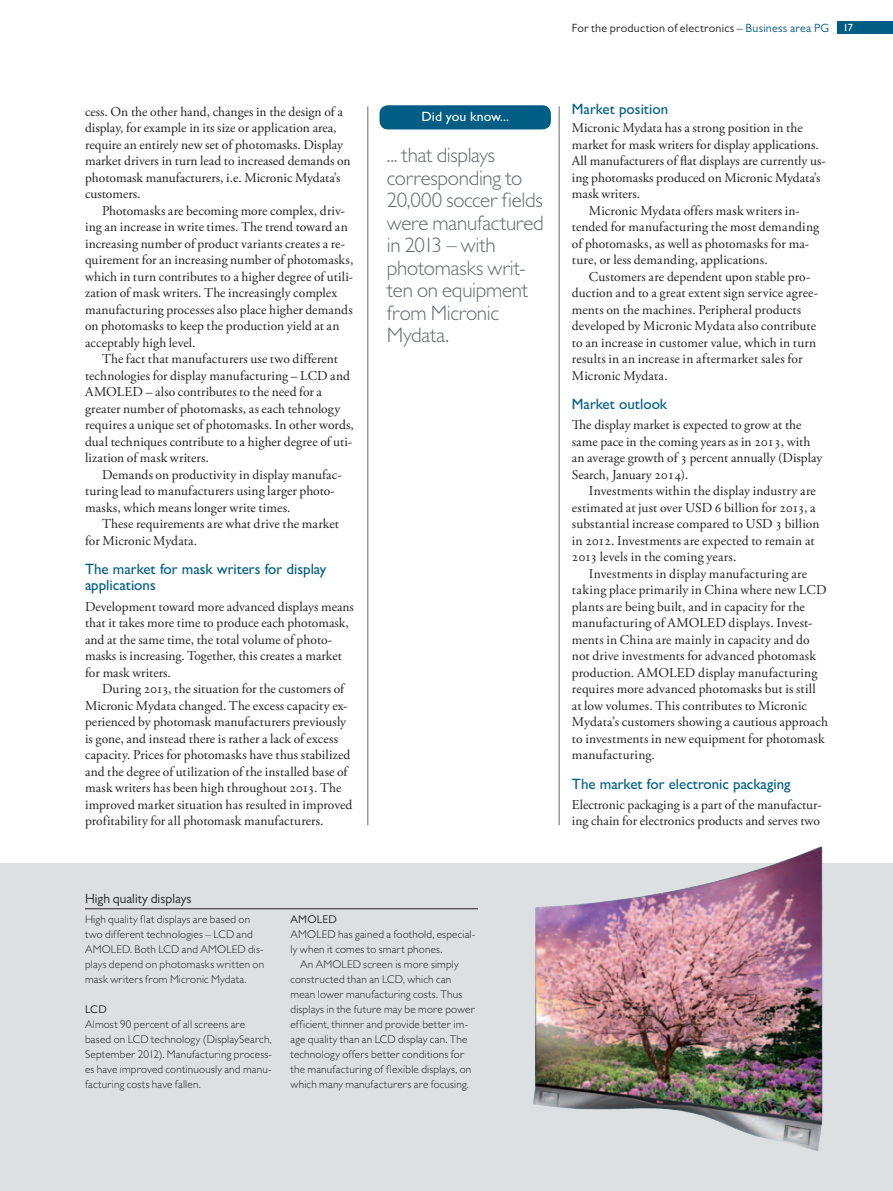
<style>
.page{position:relative;width:893px;height:1191px;background:#fff}
.page>*{position:absolute;margin:0;border:0;box-sizing:border-box;transform-origin:0 0}
._2013_Minicitat{font:300 21px/22.5px "Gill Sans MT Std";letter-spacing:-.015em;color:#636a6f}
._2013_YM_mellis{font:500 15px/16.5px "Gill Sans MT Std";color:#005d83}
.Bröd_med_indrag_2013{font:13.5px/16.5px "Adobe Garamond Pro";letter-spacing:.01em;color:#231f20}
.Bröd_2013{font:13.5px/16.5px "Adobe Garamond Pro";color:#231f20}
._2013_faktarubrik{font:13.5px "Gill Sans MT Std";color:#231f20}
._2013_Mellanrubrik_2{font:500 13.5px "Gill Sans MT Std";color:#fff}
.t1{font:12px "Gill Sans MT Std";letter-spacing:.02em;color:#231f20}
._2013_faktaruta{font:300 11.25px/15px "Gill Sans MT Std";letter-spacing:.015em;color:#231f20}
._2013_faktaruta-2{font:11.25px "Gill Sans MT Std";letter-spacing:.025em;color:#231f20}
.s1{color:#005d83}
.s2{font-weight:500;font-size:10.5px;color:#fff}
</style>
<div class="page">
<div style="left:838px;top:21px;width:55px;height:13px;background:#005d83"></div>
<img style="left:0;top:863px;width:893px;height:328px">
<div style="left:379px;top:105px;width:172px;height:24px;background:#005d83;border-radius:9px"></div>
<hr style="left:367px;top:106px;width:1px;height:719px;background:#636a6f">
<hr style="left:559px;top:106px;width:1px;height:719px;background:#636a6f">
<hr style="left:85px;top:908px;width:393px;height:1px;background:#231f20">
<img style="left:672px;top:847px;width:148px;height:44px">
<p class="Bröd_2013" style="left:85px;top:103px;width:267px">cess. On the other hand, changes in the design of a display, for example in its size or application area, require an entirely new set of photomasks. Display market drivers in turn lead to increased demands on photomask manufacturers, i.e. Micronic Mydata’s customers.</p>
<p class="Bröd_med_indrag_2013" style="left:85px;top:202px;width:270px;text-indent:17px">Photomasks are becoming more complex, driv&shy;ing an increase in write times. The trend toward an increasing number of product variants creates a re&shy;quirement for an increasing number of photomasks, which in turn contributes to a higher degree of utili&shy;zation of mask writers. The increasingly complex manufacturing processes also place higher demands on photomasks to keep the production yield at an acceptably high level.</p>
<p class="Bröd_med_indrag_2013" style="left:85px;top:351px;width:270px;text-indent:17px">The fact that manufacturers use two different technologies for display manufacturing – LCD and AMOLED – also contributes to the need for a greater number of photomasks, as each tehnology requires a unique set of photomasks. In other words, dual techniques contribute to a higher degree of uti&shy;lization of mask writers.</p>
<p class="Bröd_med_indrag_2013" style="left:85px;top:466px;width:258px;text-indent:17px">Demands on productivity in display manufac&shy;turing lead to manufacturers using larger photo&shy;masks, which means longer write times.</p>
<p class="Bröd_med_indrag_2013" style="left:85px;top:516px;width:255px;text-indent:17px">These requirements are what drive the market for Micronic Mydata.</p>
<p class="_2013_YM_mellis" style="left:85px;top:560px;width:243px">The market for mask writers for display applications</p>
<p class="Bröd_2013" style="left:85px;top:598px;width:270px">Development toward more advanced displays means that it takes more time to produce each photomask, and at the same time, the total volume of photo&shy;masks is increasing. Together, this creates a market for mask writers.</p>
<p class="Bröd_med_indrag_2013" style="left:85px;top:681px;width:269px;text-indent:17px">During 2013, the situation for the customers of Micronic Mydata changed. The excess capacity ex&shy;perienced by photomask manufacturers previously is gone, and instead there is rather a lack of excess capacity. Prices for photomasks have thus stabilized and the degree of utilization of the installed base of mask writers has been high throughout 2013. The improved market situation has resulted in improved profitability for all photomask manufacturers.</p>
<p class="_2013_Mellanrubrik_2" style="left:422px;top:109px;width:89px">Did you know...</p>
<p class="_2013_Minicitat" style="left:387px;top:143px;width:158px">... that displays corresponding to<br>20,000 soccer fields were manufactured in 2013 – with photomasks writ&shy;ten on equipment from Micronic<br>Mydata.</p>
<p class="_2013_faktarubrik" style="left:85px;top:890px;width:108px">High quality displays</p>
<p class="_2013_faktaruta" style="left:85px;top:911px;width:181px">High quality flat displays are based on two different technologies – LCD and AMOLED. Both LCD and AMOLED dis&shy;plays depend on photomasks written on mask writers from Micronic Mydata.</p>
<p class="_2013_faktaruta-2" style="left:85px;top:1002px;width:23px">LCD</p>
<p class="_2013_faktaruta" style="left:85px;top:1016px;width:188px">Almost 90 percent of all screens are based on LCD technology (DisplaySearch, September 2012). Manufacturing process&shy;es have improved continuously and manu&shy;facturing costs have fallen.</p>
<p class="_2013_faktaruta-2" style="left:290px;top:912px;width:48px">AMOLED</p>
<p class="_2013_faktaruta" style="left:290px;top:926px;width:186px">AMOLED has gained a foothold, especial-</p>
<p class="_2013_faktaruta" style="left:290px;top:941px;width:153px">ly when it comes to smart phones.</p>
<p class="_2013_faktaruta" style="left:300px;top:956px;width:160px">An AMOLED screen is more simply</p>
<p class="_2013_faktaruta" style="left:290px;top:971px;width:162px">constructed than an LCD, which can</p>
<p class="_2013_faktaruta" style="left:290px;top:986px;width:173px">mean lower manufacturing costs. Thus</p>
<p class="_2013_faktaruta" style="left:290px;top:1001px;width:186px">displays in the future may be more power</p>
<p class="_2013_faktaruta" style="left:290px;top:1016px;width:179px">efficient, thinner and provide better im-</p>
<p class="_2013_faktaruta" style="left:290px;top:1031px;width:179px">age quality than an LCD display can. The</p>
<p class="_2013_faktaruta" style="left:290px;top:1046px;width:175px">technology offers better conditions for</p>
<p class="_2013_faktaruta" style="left:290px;top:1061px;width:182px">the manufacturing of flexible displays, on</p>
<p class="_2013_faktaruta" style="left:290px;top:1076px;width:180px">which many manufacturers are focusing.</p>
<p class="t1" style="left:572px;top:20px;width:283px">For the production of electronics – <span class="s1">Business area PG</span> <span class="s2">17</span></p>
<p class="_2013_YM_mellis" style="left:572px;top:100px;width:98px">Market position</p>
<p class="Bröd_2013" style="left:572px;top:120px;width:255px">Micronic Mydata has a strong position in the market for mask writers for display applications.<br>All manufacturers of flat displays are currently us&shy;ing photomasks produced on Micronic Mydata’s mask writers.</p>
<p class="Bröd_med_indrag_2013" style="left:572px;top:202px;width:249px;text-indent:17px">Micronic Mydata offers mask writers in&shy;tended for manufacturing the most demanding of photomasks, as well as photomasks for ma&shy;ture, or less demanding, applications.</p>
<p class="Bröd_med_indrag_2013" style="left:572px;top:268px;width:248px;text-indent:17px">Customers are dependent upon stable pro&shy;duction and to a great extent sign service agree&shy;ments on the machines. Peripheral products developed by Micronic Mydata also contribute to an increase in customer value, which in turn results in an increase in aftermarket sales for Micronic Mydata.</p>
<p class="_2013_YM_mellis" style="left:572px;top:395px;width:97px">Market outlook</p>
<p class="Bröd_2013" style="left:572px;top:417px;width:252px">The display market is expected to grow at the same pace in the coming years as in 2013, with an average growth of 3 percent annually (Display Search, January 2014).</p>
<p class="Bröd_med_indrag_2013" style="left:572px;top:483px;width:249px;text-indent:17px">Investments within the display industry are estimated at just over USD 6 billion for 2013, a substantial increase compared to USD 3 billion in 2012. Investments are expected to remain at 2013 levels in the coming years.</p>
<p class="Bröd_med_indrag_2013" style="left:572px;top:565px;width:258px;text-indent:17px">Investments in display manufacturing are taking place primarily in China where new LCD plants are being built, and in capacity for the manufacturing of AMOLED displays. Invest&shy;ments in China are mainly in capacity and do not drive investments for advanced photomask production. AMOLED display manufacturing requires more advanced photomasks but is still at low volumes. This contributes to Micronic Mydata’s customers showing a cautious approach to investments in new equipment for photomask manufacturing.</p>
<p class="_2013_YM_mellis" style="left:572px;top:775px;width:220px">The market for electronic packaging</p>
<p class="Bröd_2013" style="left:572px;top:796px;width:251px">Electronic packaging is a part of the manufactur&shy;ing chain for electronics products and serves two</p>
</div>
